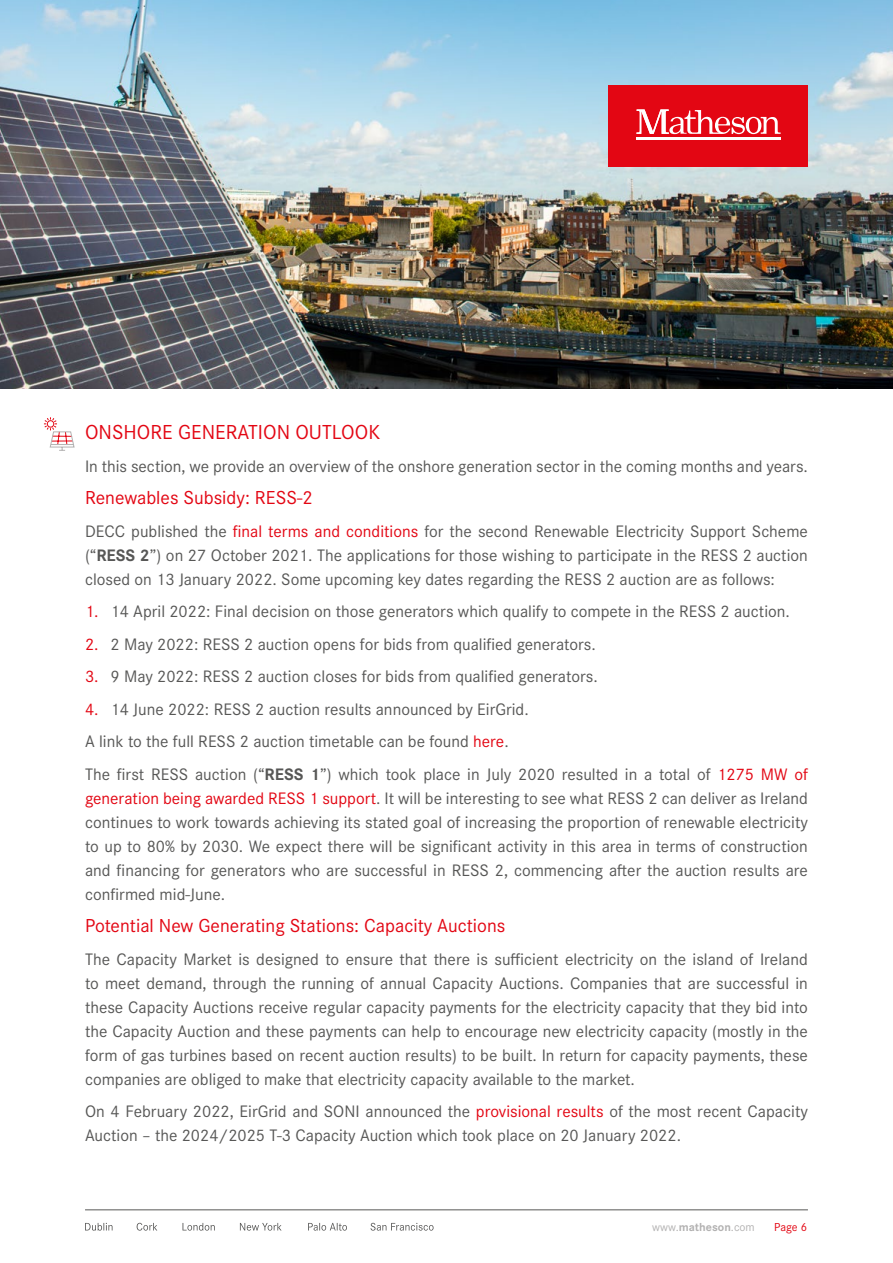
<style>
.page{position:relative;width:893px;height:1263px;background:#fff}
.page>*{position:absolute;margin:0;border:0;box-sizing:border-box;transform-origin:0 0}
.Body_1{font:21px "Corporate S Pro";color:#e30613}
.Body_1-2{font:19.5px "Corporate S Pro";color:#e30613}
.Body_1-3{font:17.25px/24px "Corporate S Pro";color:#575756;text-align:justify}
.t1{font:12px "Corporate S Pro";color:#b3b2b2}
.t2{font:12px "Corporate S Pro";color:#e30613}
.s1{color:#e30613}
.s2{font-weight:700}
</style>
<div class="page">
<hr style="left:85px;top:1209px;width:723px;height:1px;background:#575756">
<svg style="left:85px;top:1223px;width:349px;height:7px"></svg>
<img style="left:0;top:0;width:893px;height:388px">
<div style="left:608px;top:85px;width:200px;height:82px;background:#e30613"></div>
<hr style="left:636px;top:138px;width:145px;height:2px;background:#fff">
<svg style="left:636px;top:109px;width:145px;height:25px"></svg>
<svg style="left:44px;top:417px;width:31px;height:34px"></svg>
<p class="Body_1" style="left:85px;top:417px;width:297px">ONSHORE GENERATION OUTLOOK</p>
<p class="Body_1-3" style="left:85px;top:453px;width:724px">In this section, we provide an overview of the onshore generation sector in the coming months and years.</p>
<p class="Body_1-2" style="left:85px;top:484px;width:229px">Renewables Subsidy: RESS-2</p>
<p class="Body_1-3" style="left:85px;top:518px;width:724px">DECC published the <span class="s1">final terms and conditions</span> for the second Renewable Electricity Support Scheme (“<span class="s2">RESS 2</span>”) on 27 October 2021. The applications for those wishing to participate in the RESS 2 auction closed on 13 January 2022. Some upcoming key dates regarding the RESS 2 auction are as follows:</p>
<p class="Body_1-3" style="left:85px;top:598px;width:706px"><span class="s1">1.</span> 14 April 2022: Final decision on those generators which qualify to compete in the RESS 2 auction.</p>
<p class="Body_1-3" style="left:85px;top:631px;width:512px"><span class="s1">2.</span> 2 May 2022: RESS 2 auction opens for bids from qualified generators.</p>
<p class="Body_1-3" style="left:85px;top:663px;width:514px"><span class="s1">3.</span> 9 May 2022: RESS 2 auction closes for bids from qualified generators.</p>
<p class="Body_1-3" style="left:85px;top:696px;width:445px"><span class="s1">4.</span> 14 June 2022: RESS 2 auction results announced by EirGrid.</p>
<p class="Body_1-3" style="left:85px;top:728px;width:425px">A link to the full RESS 2 auction timetable can be found <span class="s1">here</span>.</p>
<p class="Body_1-3" style="left:85px;top:761px;width:724px">The first RESS auction (“<span class="s2">RESS 1</span>”) which took place in July 2020 resulted in a total of <span class="s1">1275 MW of generation being awarded RESS 1 support</span>. It will be interesting to see what RESS 2 can deliver as Ireland continues to work towards achieving its stated goal of increasing the proportion of renewable electricity to up to 80% by 2030. We expect there will be significant activity in this area in terms of construction and financing for generators who are successful in RESS 2, commencing after the auction results are confirmed mid-June.</p>
<p class="Body_1-2" style="left:85px;top:912px;width:422px">Potential New Generating Stations: Capacity Auctions</p>
<p class="Body_1-3" style="left:85px;top:946px;width:724px">The Capacity Market is designed to ensure that there is sufficient electricity on the island of Ireland to meet demand, through the running of annual Capacity Auctions. Companies that are successful in these Capacity Auctions receive regular capacity payments for the electricity capacity that they bid into the Capacity Auction and these payments can help to encourage new electricity capacity (mostly in the form of gas turbines based on recent auction results) to be built. In return for capacity payments, these companies are obliged to make that electricity capacity available to the market.</p>
<p class="Body_1-3" style="left:85px;top:1098px;width:724px">On 4 February 2022, EirGrid and SONI announced the <span class="s1">provisional results</span> of the most recent Capacity<br>Auction – the 2024/2025 T-3 Capacity Auction which took place on 20 January 2022.</p>
<p class="t1" style="left:652px;top:1218px;width:104px">www.<span class="s2">matheson</span>.com</p>
<p class="t2" style="left:774px;top:1218px;width:34px">Page 6</p>
</div>
